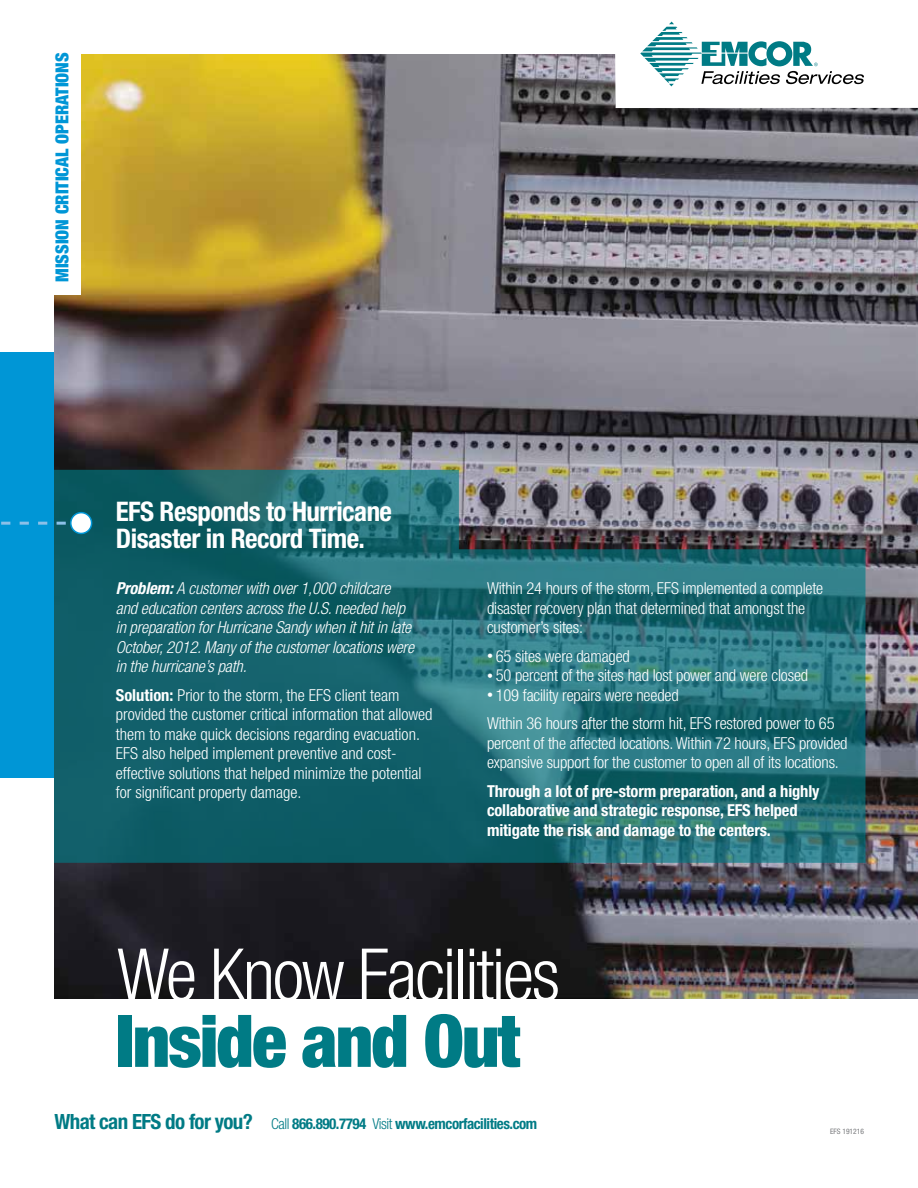
<style>
.page{position:relative;width:918px;height:1188px;background:#fff}
.page>*{position:absolute;margin:0;border:0;box-sizing:border-box;transform-origin:0 0}
.t1{font:300 condensed 72.75px "Helvetica Neue";letter-spacing:-.03em;color:#fff}
.t2{font:900 condensed 72.75px "Helvetica Neue";letter-spacing:-.03em;color:#007b85}
.t3{font:700 condensed 27px/27px "Helvetica Neue";letter-spacing:-.02em;color:#fff}
.t4{font:900 condensed 18px "Helvetica Neue";color:#0096d6}
.t5{font:300 condensed 16.5px/19.5px "Helvetica Neue";letter-spacing:-.01em;color:#fff}
.t6{font:italic 300 condensed 16.5px/19.5px "Helvetica Neue";letter-spacing:-.01em;color:#fff}
.t7{font:700 condensed 16.5px/19.5px "Helvetica Neue";letter-spacing:-.01em;color:#fff}
.t8{font:700 condensed 15px "Helvetica Neue";letter-spacing:-.03em;color:#007b85}
.t9{font:condensed 7.5px "Helvetica Neue";color:#77787b}
.s1{font-weight:700}
.s2{font-size:12px}
.s3{font-size:21px}
.s4{font-weight:300}
</style>
<div class="page">
<div style="left:0;top:352px;width:597px;height:426px;background:#0096d6"></div>
<img style="left:54px;top:54px;width:864px;height:945px">
<svg style="left:54px;top:54px;width:27px;height:241px"></svg>
<svg style="left:54px;top:470px;width:812px;height:393px;background:#256972"></svg>
<svg style="left:640px;top:22px;width:224px;height:64px"></svg>
<svg style="left:1px;top:522px;width:69px;height:3px"></svg>
<div style="left:71px;top:513px;width:21px;height:20px;background:#fff;border-radius:50%"></div>
<div style="left:70px;top:512px;width:22px;height:22px;border:2px solid #0096d6;border-radius:50%"></div>
<p class="t4" style="left:51px;top:282px;width:231px;rotate:-90deg">MISSION CRITICAL OPERATIONS</p>
<h2 class="t3" style="left:116px;top:497px;width:278px">EFS Responds to Hurricane<br>Disaster in Record Time.</h2>
<p class="t6" style="left:116px;top:578px;width:300px"><span class="s1">Problem:</span> A customer with over 1,000 childcare and education centers across the U.S. needed help in preparation for Hurricane Sandy when it hit in late October, 2012. Many of the customer locations were in the hurricane’s path.</p>
<p class="t5" style="left:116px;top:685px;width:318px"><span class="s1">Solution:</span> Prior to the storm, the EFS client team provided the customer critical information that allowed them to make quick decisions regarding evacuation.<br>EFS also helped implement preventive and cost&shy;effective solutions that helped minimize the potential for significant property damage.</p>
<p class="t5" style="left:487px;top:578px;width:338px">Within 24 hours of the storm, EFS implemented a complete disaster recovery plan that determined that amongst the customer’s sites:</p>
<p class="t5" style="left:487px;top:646px;width:144px"><span class="s2">•</span> 65 sites were damaged</p>
<p class="t5" style="left:487px;top:665px;width:323px"><span class="s2">•</span> 50 percent of the sites had lost power and were closed</p>
<p class="t5" style="left:487px;top:680px;width:349px;line-height:28.5px"><span class="s2">•</span> 109 facility repairs were needed<br>Within 36 hours after the storm hit, EFS restored power to 65</p>
<p class="t5" style="left:487px;top:733px;width:362px">percent of the affected locations. Within 72 hours, EFS provided expansive support for the customer to open all of its locations.</p>
<p class="t7" style="left:487px;top:781px;width:334px">Through a lot of pre-storm preparation, and a highly collaborative and strategic response, EFS helped mitigate the risk and damage to the centers.</p>
<h1 class="t1" style="left:117px;top:933px;width:445px">We Know Facilities</h1>
<h1 class="t2" style="left:116px;top:996px;width:406px">Inside and Out</h1>
<p class="t8" style="left:55px;top:1115px;width:484px"><span class="s3">What can EFS do for you?</span> <span class="s4">Call</span> 866.890.7794 <span class="s4">Visit</span> www.emcorfacilities.com</p>
<p class="t9" style="left:830px;top:1127px;width:35px">EFS 191216</p>
</div>
